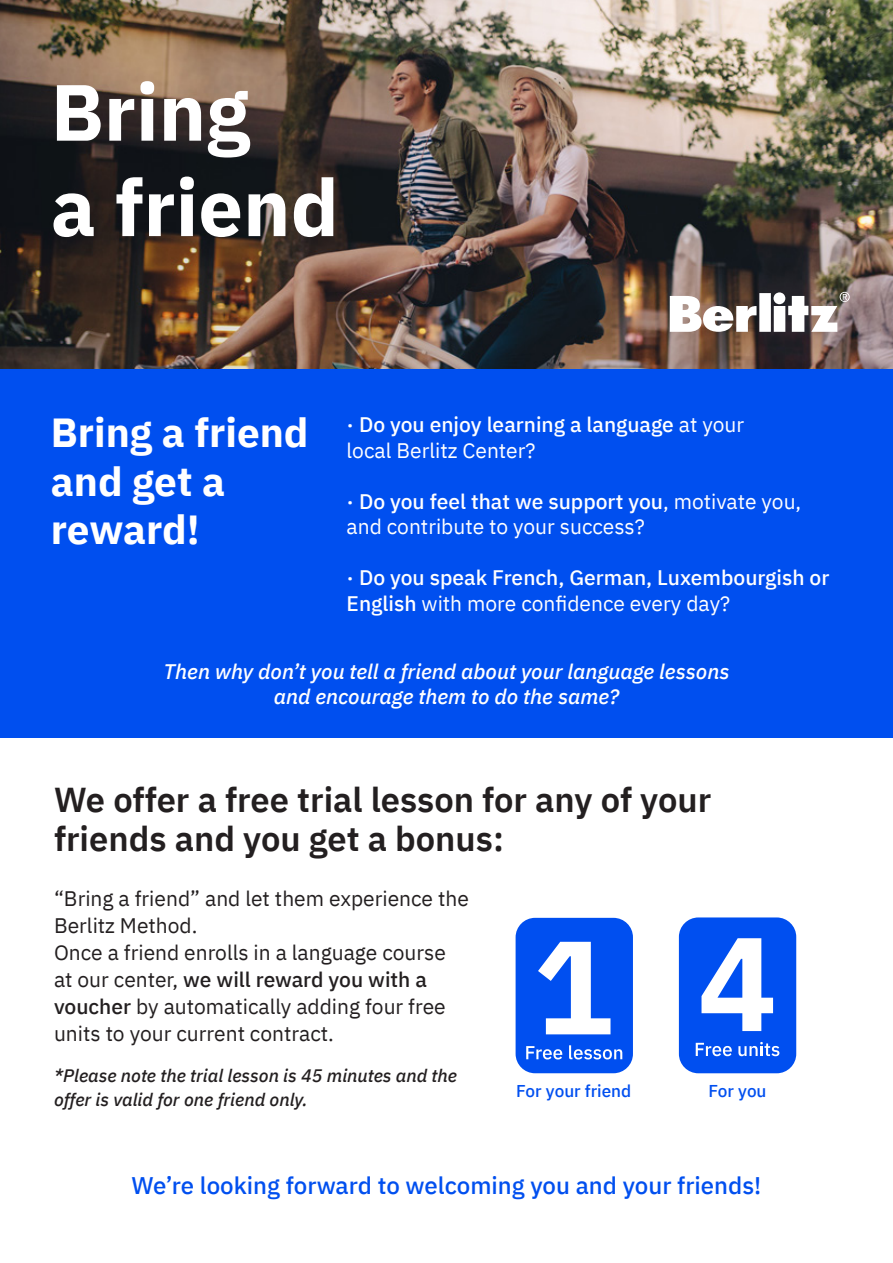
<style>
.page{position:relative;width:893px;height:1263px;background:#fff}
.page>*{position:absolute;margin:0;border:0;box-sizing:border-box;transform-origin:0 0}
.t1{font:700 79.5px/95.4px "IBM Plex Sans";color:#fff}
.t2{font:700 40.5px/48.6px "IBM Plex Sans";color:#fff}
.t3{font:600 34.5px/39px "IBM Plex Sans";color:#231f20}
.t4{font:500 24px "IBM Plex Sans";color:#004fef}
.t5{font:21px/27px "IBM Plex Sans";color:#231f20}
.t6{font:500 21px/25.5px "IBM Plex Sans";color:#fff}
.t7{font:italic 500 21px/25.2px "IBM Plex Sans";color:#fff;text-align:center}
.t8{font:21px/25.5px "IBM Plex Sans";color:#fff}
.t9{font:italic 500 18px/24px "IBM Plex Sans";color:#231f20}
.t10{font:500 17.1px "IBM Plex Sans";color:#004ff0}
.s1{font-weight:400}
.s2{font-weight:500}
</style>
<div class="page">
<div style="left:0;top:357px;width:893px;height:381px;background:#004fef"></div>
<img style="left:0;top:0;width:893px;height:368px">
<img style="left:670px;top:292px;width:180px;height:40px">
<div style="left:516px;top:918px;width:117px;height:155px;background:#004ff0;border-radius:19px"></div>
<svg style="left:538px;top:942px;width:72px;height:92px"></svg>
<svg style="left:526px;top:1046px;width:36px;height:13px"></svg>
<svg style="left:569px;top:1045px;width:53px;height:14px"></svg>
<div style="left:679px;top:917px;width:117px;height:156px;background:#004ff0;border-radius:19px"></div>
<svg style="left:701px;top:938px;width:72px;height:93px"></svg>
<svg style="left:696px;top:1043px;width:36px;height:13px"></svg>
<svg style="left:738px;top:1042px;width:41px;height:14px"></svg>
<h1 class="t1" style="left:51px;top:58px;width:289px">Bring<br>a friend</h1>
<h2 class="t2" style="left:51px;top:405px;width:259px">Bring a friend and get a reward!</h2>
<p class="t6" style="left:347px;top:410px;width:399px">· Do you enjoy learning a language <span class="s1">at your local Berlitz Center?</span></p>
<p class="t8" style="left:347px;top:487px;width:456px"><span class="s2">· Do you feel that we support you</span>, motivate you, and contribute to your success?</p>
<p class="t6" style="left:347px;top:563px;width:484px">· Do you speak French, German, Luxembourgish or<br>English <span class="s1">with more confidence every day?</span></p>
<p class="t7" style="left:163px;top:657px;width:568px">Then why don’t you tell a friend about your language lessons and encourage them to do the same?</p>
<h3 class="t3" style="left:54px;top:778px;width:659px">We offer a free trial lesson for any of your friends and you get a bonus:</h3>
<p class="t5" style="left:54px;top:883px;width:416px">“Bring a friend” and let them experience the Berlitz Method.<br>Once a friend enrolls in a language course at our center, <span class="s2">we will reward you with a voucher</span> by automatically adding four free units to your current contract.</p>
<p class="t9" style="left:54px;top:1062px;width:404px">*Please note the trial lesson is 45 minutes and the offer is valid for one friend only.</p>
<p class="t10" style="left:516px;top:1077px;width:116px">For your friend</p>
<p class="t10" style="left:709px;top:1077px;width:59px">For you</p>
<p class="t4" style="left:132px;top:1167px;width:631px">We’re looking forward to welcoming you and your friends!</p>
</div>
